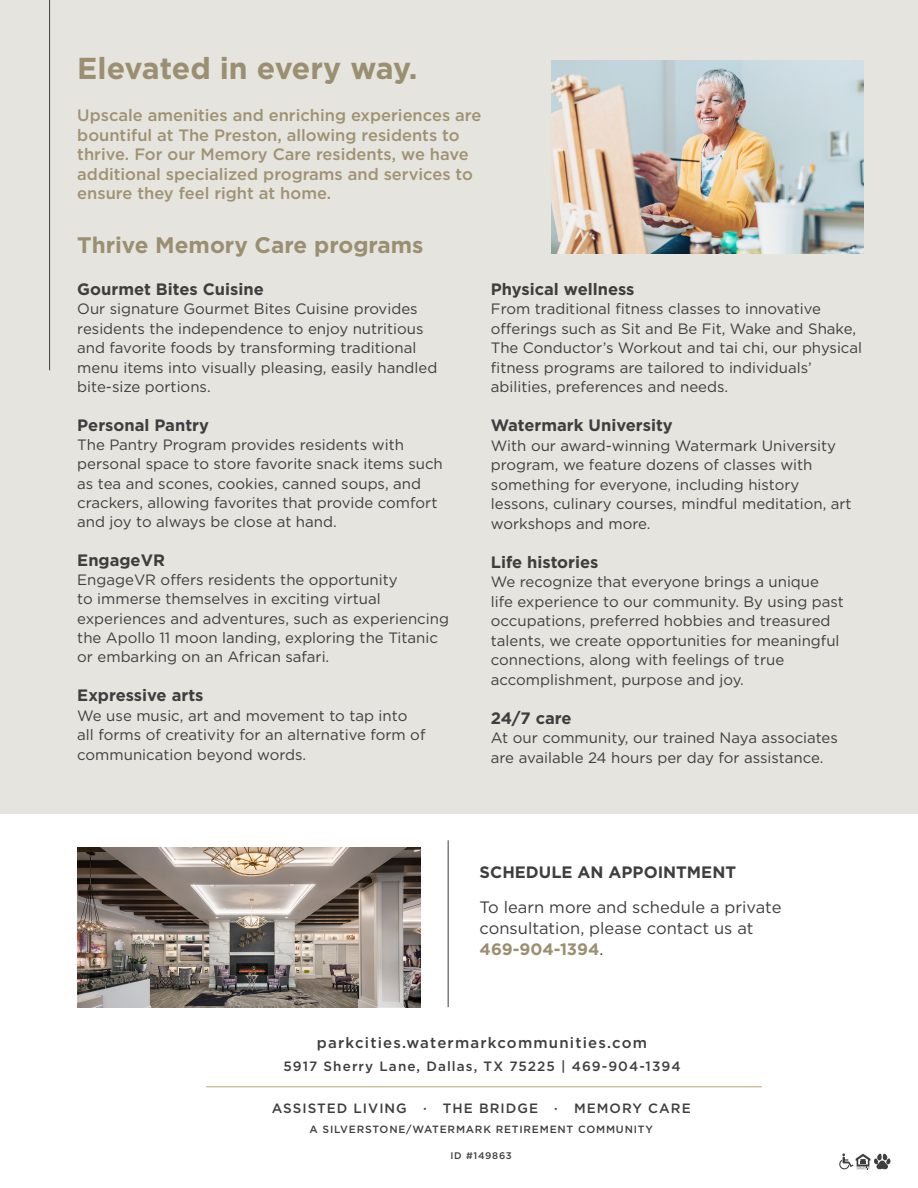
<style>
.page{position:relative;width:918px;height:1188px;background:#fff}
.page>*{position:absolute;margin:0;border:0;box-sizing:border-box;transform-origin:0 0}
.t1{font:700 30.3px "Gotham";letter-spacing:-.01em;color:#9a8f70}
.t2{font:700 22.5px "Gotham";color:#9a8f70}
.t3{font:500 16.5px/19.5px "Gotham";color:#9e9271}
.t4{font:700 16.5px "Gotham";color:#3e3e3f}
.t5{font:16.5px/21px "Gotham";color:#3e3e3f}
.t6{font:15px/19.5px "Gotham";color:#3e3e3f}
.t7{font:500 15px "Gotham";letter-spacing:.08em;color:#3e3e3f}
.t8{font:500 13.5px "Gotham";letter-spacing:.075em;color:#3e3e3f}
.t9{font:500 10.5px "Gotham";letter-spacing:.075em;color:#3e3e3f}
.t10{font:500 9.6px "Gotham";letter-spacing:.075em;color:#3e3e3f}
.s1{font-weight:700;color:#9a8f70}
</style>
<div class="page">
<div style="left:0;top:0;width:918px;height:813px;background:#e6e4df"></div>
<img style="left:552px;top:60px;width:312px;height:194px">
<hr style="left:49px;top:0;width:1px;height:370px;background:#3e3e3f">
<hr style="left:448px;top:840px;width:1px;height:167px;background:#3e3e3f">
<hr style="left:206px;top:1086px;width:556px;height:1px;background:#c4b580">
<svg style="left:839px;top:1153px;width:51px;height:17px"></svg>
<img style="left:77px;top:848px;width:343px;height:159px">
<p class="t1" style="left:77px;top:48px;width:342px">Elevated in every way.</p>
<p class="t3" style="left:77px;top:105px;width:406px">Upscale amenities and enriching experiences are bountiful at The Preston, allowing residents to thrive. For our Memory Care residents, we have additional specialized programs and services to ensure they feel right at home.</p>
<p class="t2" style="left:77px;top:230px;width:348px">Thrive Memory Care programs</p>
<p class="t4" style="left:77px;top:278px;width:188px">Gourmet Bites Cuisine</p>
<p class="t6" style="left:77px;top:299px;width:362px">Our signature Gourmet Bites Cuisine provides residents the independence to enjoy nutritious and favorite foods by transforming traditional menu items into visually pleasing, easily handled bite-size portions.</p>
<p class="t4" style="left:77px;top:414px;width:133px">Personal Pantry</p>
<p class="t6" style="left:77px;top:435px;width:367px">The Pantry Program provides residents with personal space to store favorite snack items such as tea and scones, cookies, canned soups, and crackers, allowing favorites that provide comfort and joy to always be close at hand.</p>
<p class="t4" style="left:77px;top:549px;width:89px">EngageVR</p>
<p class="t6" style="left:77px;top:570px;width:373px">EngageVR offers residents the opportunity<br>to immerse themselves in exciting virtual experiences and adventures, such as experiencing the Apollo 11 moon landing, exploring the Titanic or embarking on an African safari.</p>
<p class="t4" style="left:77px;top:684px;width:128px">Expressive arts</p>
<p class="t6" style="left:77px;top:705px;width:350px">We use music, art and movement to tap into all forms of creativity for an alternative form of communication beyond words.</p>
<p class="t4" style="left:491px;top:278px;width:145px">Physical wellness</p>
<p class="t6" style="left:491px;top:299px;width:373px">From traditional fitness classes to innovative offerings such as Sit and Be Fit, Wake and Shake, The Conductor’s Workout and tai chi, our physical fitness programs are tailored to individuals’ abilities, preferences and needs.</p>
<p class="t4" style="left:491px;top:414px;width:183px">Watermark University</p>
<p class="t6" style="left:491px;top:435px;width:362px">With our award-winning Watermark University program, we feature dozens of classes with something for everyone, including history lessons, culinary courses, mindful meditation, art workshops and more.</p>
<p class="t4" style="left:491px;top:551px;width:109px">Life histories</p>
<p class="t6" style="left:491px;top:572px;width:355px">We recognize that everyone brings a unique life experience to our community. By using past occupations, preferred hobbies and treasured talents, we create opportunities for meaningful connections, along with feelings of true accomplishment, purpose and joy.</p>
<p class="t4" style="left:491px;top:707px;width:82px">24/7 care</p>
<p class="t6" style="left:491px;top:728px;width:349px">At our community, our trained Naya associates are available 24 hours per day for assistance.</p>
<p class="t4" style="left:480px;top:861px;width:258px">SCHEDULE AN APPOINTMENT</p>
<p class="t5" style="left:480px;top:896px;width:303px">To learn more and schedule a private consultation, please contact us at<br><span class="s1">469-904-1394</span>.</p>
<p class="t7" style="left:317px;top:1033px;width:331px">parkcities.watermarkcommunities.com</p>
<p class="t8" style="left:283px;top:1057px;width:399px">5917 Sherry Lane, Dallas, TX 75225 | 469-904-1394</p>
<p class="t8" style="left:272px;top:1100px;width:421px">ASSISTED LIVING · THE BRIDGE · MEMORY CARE</p>
<p class="t9" style="left:310px;top:1123px;width:345px">A SILVERSTONE/WATERMARK RETIREMENT COMMUNITY</p>
<p class="t10" style="left:451px;top:1149px;width:63px">ID #149863</p>
</div>
